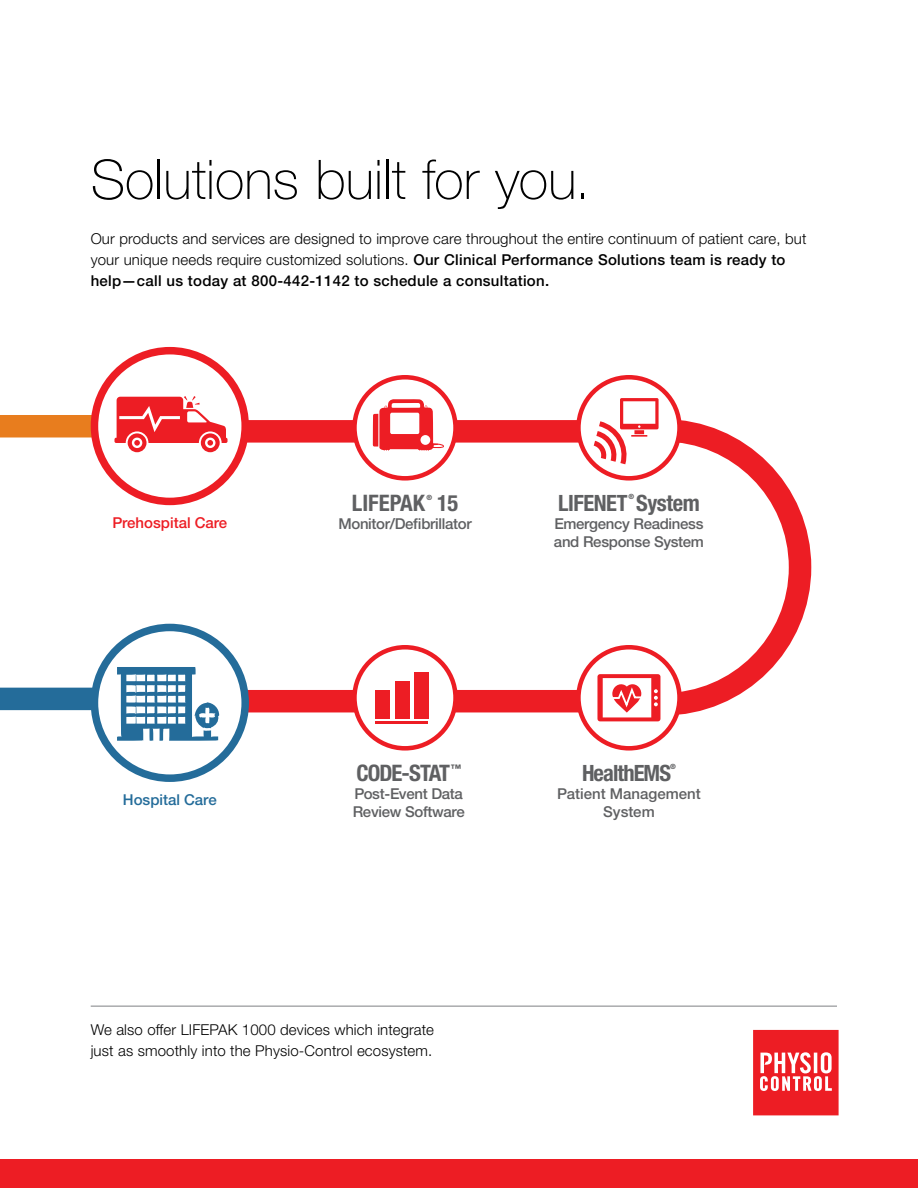
<style>
.page{position:relative;width:918px;height:1188px;background:#fff}
.page>*{position:absolute;margin:0;border:0;box-sizing:border-box;transform-origin:0 0}
.t1{font:100 54.6px "Helvetica Neue LTW1 G";color:#000}
.t2{font:700 condensed 22.8px "Helvetica Neue LT Pro";letter-spacing:-.04em;color:#5f6062}
.t3{font:700 condensed 22.8px "Helvetica Neue LT Pro";color:#5f6062}
.t4{font:700 condensed 22.5px "Helvetica Neue LT Pro";letter-spacing:-.02em;color:#5f6062}
.t5{font:700 condensed 22.5px "Helvetica Neue LT Pro";letter-spacing:-.04em;color:#5f6062}
.t6{font:300 15px/21px "Helvetica Neue LTW1 G";letter-spacing:.01em;color:#000}
.t7{font:500 15px/18px "Helvetica Neue LTW1 G";letter-spacing:-.02em;color:#5f6062}
.t8{font:500 15px/18px "Helvetica Neue LTW1 G";color:#5f6062;text-align:center}
.t9{font:500 15px "Helvetica Neue LTW1 G";color:#ed1d24}
.t10{font:500 15px "Helvetica Neue LTW1 G";color:#246c9a}
.t11{font:700 condensed 7.2px "Helvetica Neue LT Pro";color:#5f6062}
.s1{font-weight:500}
</style>
<div class="page">
<svg style="left:642px;top:408px;width:170px;height:319px"></svg>
<div style="left:0;top:1160px;width:918px;height:28px;background:#ed1d24"></div>
<div style="left:0;top:688px;width:172px;height:22px;background:#246c9a"></div>
<div style="left:0;top:415px;width:181px;height:22px;background:#e87d1e"></div>
<div style="left:174px;top:420px;width:437px;height:23px;background:#ed1d24"></div>
<div style="left:187px;top:690px;width:430px;height:22px;background:#ed1d24"></div>
<div style="left:354px;top:647px;width:102px;height:101px;background:#fff;border-radius:50%"></div>
<div style="left:352px;top:645px;width:106px;height:106px;border:4px solid #ed1d24;border-radius:50%"></div>
<div style="left:376px;top:690px;width:14px;height:28px;background:#ed1d24"></div>
<div style="left:395px;top:681px;width:14px;height:37px;background:#ed1d24"></div>
<div style="left:414px;top:672px;width:14px;height:46px;background:#ed1d24"></div>
<hr style="left:376px;top:721px;width:52px;height:3px;background:#ed1d24">
<div style="left:94px;top:627px;width:151px;height:151px;background:#fff;border-radius:50%"></div>
<div style="left:91px;top:624px;width:158px;height:158px;border:8px solid #246c9a;border-radius:50%"></div>
<svg style="left:117px;top:667px;width:102px;height:74px"></svg>
<svg style="left:578px;top:647px;width:102px;height:101px"></svg>
<div style="left:576px;top:645px;width:106px;height:106px;border:4px solid #ed1d24;border-radius:50%"></div>
<svg style="left:597px;top:674px;width:63px;height:47px"></svg>
<svg style="left:354px;top:377px;width:102px;height:101px"></svg>
<div style="left:352px;top:375px;width:106px;height:106px;border:4px solid #ed1d24;border-radius:50%"></div>
<svg style="left:373px;top:399px;width:71px;height:52px"></svg>
<hr style="left:91px;top:1006px;width:746px;height:1px;background:#7e8083">
<div style="left:750px;top:1026px;width:92px;height:93px;background:linear-gradient(to right,#fff,#fff)"></div>
<svg style="left:753px;top:1030px;width:86px;height:85px;background:#f0454b"></svg>
<svg style="left:578px;top:377px;width:102px;height:101px"></svg>
<div style="left:576px;top:375px;width:106px;height:106px;border:4px solid #ed1d24;border-radius:50%"></div>
<svg style="left:594px;top:398px;width:65px;height:66px"></svg>
<div style="left:94px;top:351px;width:151px;height:150px;background:#fff;border-radius:50%"></div>
<div style="left:91px;top:347px;width:158px;height:158px;border:8px solid #ed1d24;border-radius:50%"></div>
<svg style="left:114px;top:396px;width:114px;height:56px"></svg>
<h1 class="t1" style="left:91px;top:147px;width:501px">Solutions built for you.</h1>
<p class="t6" style="left:91px;top:228px;width:717px">Our products and services are designed to improve care throughout the entire continuum of patient care, but your unique needs require customized solutions. <span class="s1">Our Clinical Performance Solutions team is ready to help—call us today at 800-442-1142 to schedule a consultation.</span></p>
<p class="t9" style="left:112px;top:513px;width:116px">Prehospital Care</p>
<h2 class="t3" style="left:352px;top:490px;width:75px">LIFEPAK</h2>
<p class="t11" style="left:427px;top:493px;width:7px">®</p>
<h3 class="t4" style="left:437px;top:490px;width:23px">15</h3>
<p class="t7" style="left:338px;top:515px;width:135px">Monitor/Defibrillator</p>
<p class="t11" style="left:628px;top:493px;width:7px">®</p>
<p class="t7" style="left:554px;top:515px;width:152px">Emergency Readiness and Response System</p>
<h3 class="t4" style="left:558px;top:490px;width:143px">LIFENET System</h3>
<p class="t10" style="left:123px;top:791px;width:95px">Hospital Care</p>
<h2 class="t2" style="left:356px;top:760px;width:106px">CODE-STAT<sup>™</sup></h2>
<p class="t7" style="left:353px;top:785px;width:114px">Post-Event Data<br>Review Software</p>
<p class="t6" style="left:91px;top:1019px;width:345px">We also offer LIFEPAK 1000 devices which integrate just as smoothly into the Physio-Control ecosystem.</p>
<h3 class="t5" style="left:582px;top:760px;width:91px">HealthEMS</h3>
<p class="t11" style="left:670px;top:763px;width:7px">®</p>
<p class="t8" style="left:557px;top:785px;width:145px">Patient Management<br>System</p>
</div>
